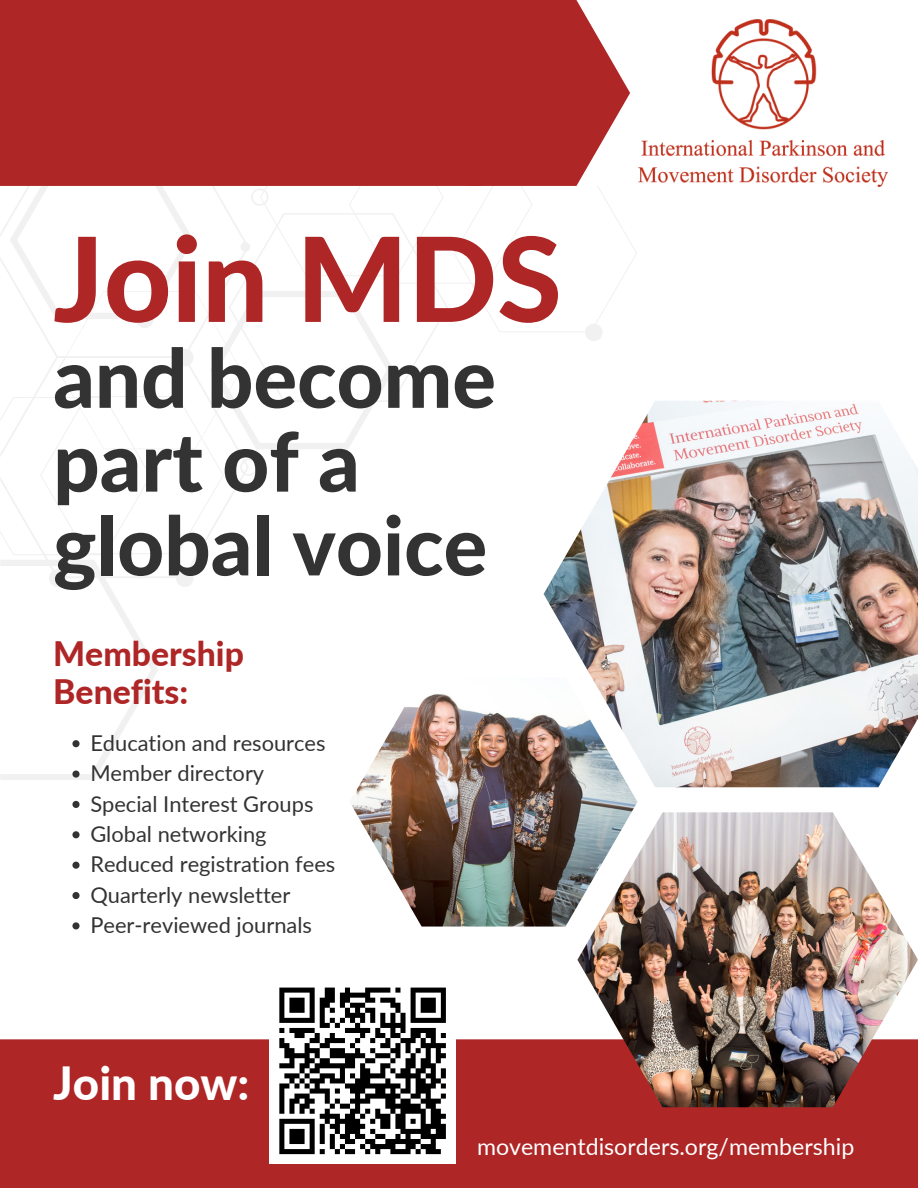
<style>
.page{position:relative;width:918px;height:1188px;background:#fff}
.page>*{position:absolute;margin:0;border:0;box-sizing:border-box;transform-origin:0 0}
.t1{font:800 117.3px "Lato";color:#af2626}
.t2{font:800 81.45px/83.8px "Lato";color:#333}
.t3{font:800 45.75px "Lato";color:#fff}
.t4{font:800 33.75px/38.2px "Lato";color:#af2626}
.t5{font:23.1px "Lato";color:#fff}
.t6{font:21.9px "Lato";color:#333}
</style>
<div class="page">
<img style="left:637px;top:401px;width:281px;height:386px">
<div style="left:0;top:1039px;width:918px;height:149px;background:#af2626"></div>
<img style="left:639px;top:20px;width:248px;height:166px">
<div style="left:269px;top:977px;width:187px;height:187px;background:#fff"></div>
<svg style="left:279px;top:987px;width:167px;height:168px"></svg>
<img style="left:577px;top:812px;width:341px;height:295px">
<img style="left:350px;top:677px;width:288px;height:250px">
<svg style="left:0;top:0;width:637px;height:780px"></svg>
<svg style="left:72px;top:801px;width:8px;height:7px"></svg>
<svg style="left:72px;top:831px;width:8px;height:7px"></svg>
<svg style="left:72px;top:862px;width:8px;height:7px"></svg>
<svg style="left:72px;top:892px;width:8px;height:7px"></svg>
<svg style="left:72px;top:922px;width:8px;height:7px"></svg>
<p class="t1" style="left:53px;top:206px;width:510px">Join MDS</p>
<p class="t2" style="left:53px;top:334px;width:444px">and become part of a global voice</p>
<p class="t4" style="left:53px;top:634px;width:192px">Membership<br>Benefits:</p>
<p class="t6" style="left:90px;top:729px;width:237px">Education and resources</p>
<p class="t6" style="left:90px;top:760px;width:175px">Member directory</p>
<p class="t6" style="left:90px;top:790px;width:225px">Special Interest Groups</p>
<p class="t6" style="left:90px;top:820px;width:178px">Global networking</p>
<p class="t6" style="left:90px;top:851px;width:247px">Reduced registration fees</p>
<p class="t6" style="left:90px;top:881px;width:201px">Quarterly newsletter</p>
<p class="t6" style="left:90px;top:911px;width:223px">Peer-reviewed journals</p>
<p class="t3" style="left:53px;top:1055px;width:198px">Join now:</p>
<p class="t5" style="left:477px;top:1132px;width:379px">movementdisorders.org/membership</p>
</div>
